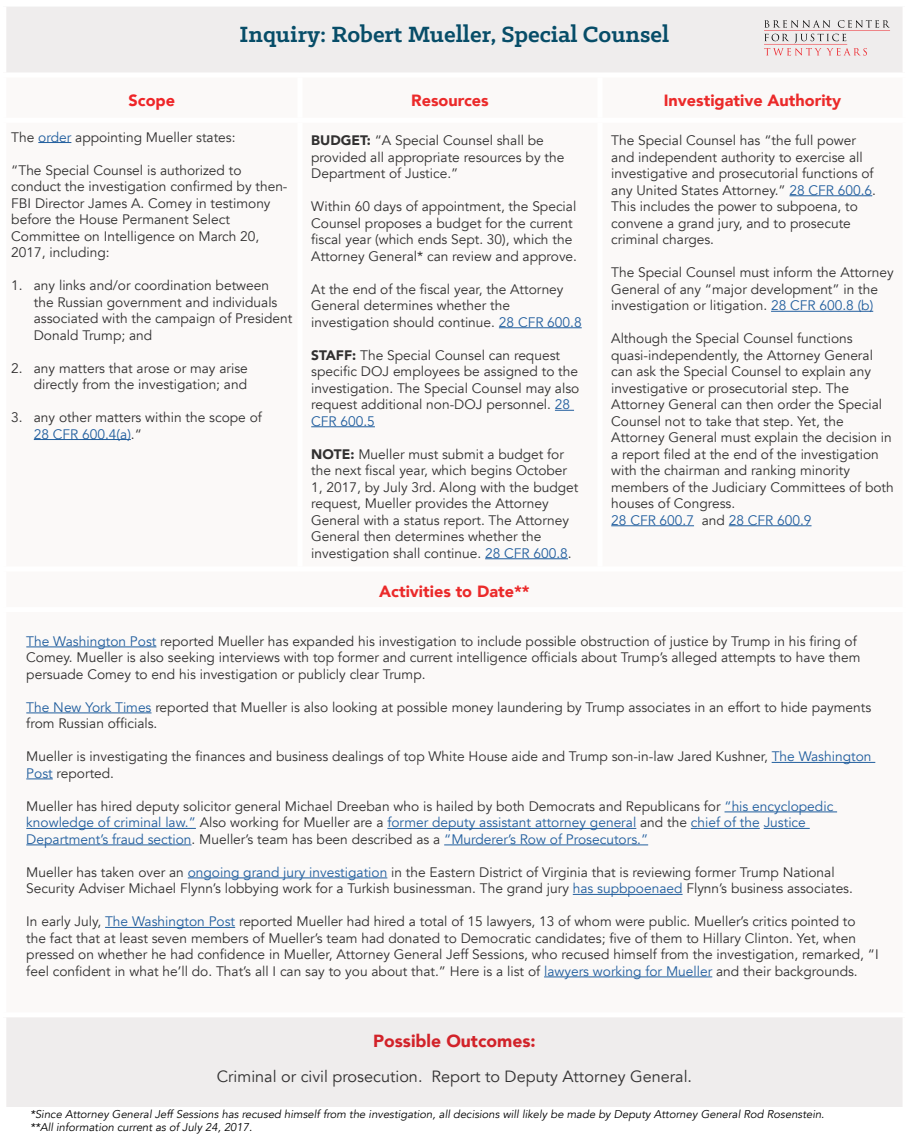
<style>
.page{position:relative;width:910px;height:1135px;background:#fff}
.page>*{position:absolute;margin:0;border:0;box-sizing:border-box;transform-origin:0 0}
.t1{font:700 25px "Klinic Slab";color:#074d68}
.t2{font:900 17.5px "Avenir";color:#d2232a}
.t3{font:16.25px "Avenir";color:#313030}
.t4{font:900 16.25px "Avenir";color:#eb2a2a}
.t5{font:900 16.25px "Avenir";color:#ee2528}
.t6{font:13.75px/16.5px "Avenir";color:#313030}
.t7{font:italic 11.25px/13.5px "Avenir";color:#000}
.s1{color:#215e9e}
.s2{font-weight:900}
</style>
<div class="page">
<div style="left:4px;top:4px;width:901px;height:71px;background:#efeded"></div>
<div style="left:4px;top:1015px;width:901px;height:95px;background:#efeded"></div>
<div style="left:1px;top:2px;width:299px;height:5px;background:#fff"></div>
<div style="left:1px;top:7px;width:5px;height:66px;background:#fff"></div>
<div style="left:300px;top:2px;width:300px;height:5px;background:#fff"></div>
<div style="left:600px;top:2px;width:308px;height:5px;background:#fff"></div>
<div style="left:903px;top:7px;width:5px;height:66px;background:#fff"></div>
<div style="left:1px;top:73px;width:299px;height:5px;background:#fff"></div>
<div style="left:300px;top:73px;width:300px;height:5px;background:#fff"></div>
<div style="left:600px;top:73px;width:308px;height:5px;background:#fff"></div>
<div style="left:1px;top:1012px;width:299px;height:5px;background:#fff"></div>
<div style="left:1px;top:1017px;width:5px;height:90px;background:#fff"></div>
<div style="left:300px;top:1012px;width:300px;height:5px;background:#fff"></div>
<div style="left:600px;top:1012px;width:308px;height:5px;background:#fff"></div>
<div style="left:903px;top:1017px;width:5px;height:90px;background:#fff"></div>
<div style="left:1px;top:1107px;width:299px;height:5px;background:#fff"></div>
<div style="left:300px;top:1107px;width:300px;height:5px;background:#fff"></div>
<div style="left:600px;top:1107px;width:308px;height:5px;background:#fff"></div>
<hr style="left:38px;top:142px;width:33px;height:1px;background:#215e9e">
<hr style="left:34px;top:439px;width:97px;height:1px;background:#215e9e">
<hr style="left:499px;top:327px;width:83px;height:1px;background:#215e9e">
<svg style="left:555px;top:410px;width:19px;height:1px"></svg>
<hr style="left:311px;top:426px;width:64px;height:1px;background:#215e9e">
<hr style="left:485px;top:558px;width:83px;height:1px;background:#215e9e">
<hr style="left:789px;top:195px;width:83px;height:1px;background:#215e9e">
<hr style="left:771px;top:311px;width:102px;height:1px;background:#215e9e">
<hr style="left:611px;top:525px;width:83px;height:1px;background:#215e9e">
<hr style="left:729px;top:525px;width:83px;height:1px;background:#215e9e">
<hr style="left:26px;top:647px;width:130px;height:1px;background:#215e9e">
<hr style="left:26px;top:713px;width:126px;height:1px;background:#215e9e">
<hr style="left:772px;top:762px;width:103px;height:1px;background:#215e9e">
<svg style="left:26px;top:779px;width:27px;height:1px"></svg>
<hr style="left:725px;top:812px;width:112px;height:1px;background:#215e9e">
<hr style="left:26px;top:828px;width:170px;height:1px;background:#215e9e">
<hr style="left:387px;top:828px;width:249px;height:1px;background:#215e9e">
<hr style="left:691px;top:828px;width:69px;height:1px;background:#215e9e">
<hr style="left:764px;top:828px;width:46px;height:1px;background:#215e9e">
<hr style="left:26px;top:845px;width:166px;height:1px;background:#215e9e">
<hr style="left:444px;top:845px;width:204px;height:1px;background:#215e9e">
<hr style="left:188px;top:878px;width:199px;height:1px;background:#215e9e">
<hr style="left:573px;top:894px;width:110px;height:1px;background:#215e9e">
<hr style="left:105px;top:927px;width:130px;height:1px;background:#215e9e">
<hr style="left:544px;top:977px;width:168px;height:1px;background:#215e9e">
<svg style="left:764px;top:20px;width:66px;height:8px"></svg>
<svg style="left:838px;top:20px;width:52px;height:8px"></svg>
<hr style="left:764px;top:30px;width:126px;height:1px;background:#ed1d24">
<svg style="left:764px;top:34px;width:103px;height:22px"></svg>
<h1 class="t1" style="left:240px;top:18px;width:431px">Inquiry: Robert Mueller, Special Counsel</h1>
<p class="t5" style="left:129px;top:86px;width:48px">Scope</p>
<p class="t4" style="left:411px;top:86px;width:79px">Resources</p>
<p class="t4" style="left:664px;top:86px;width:179px">Investigative Authority</p>
<p class="t6" style="left:11px;top:129px;width:226px">The <span class="s1">order</span> appointing Mueller states:</p>
<p class="t6" style="left:11px;top:162px;width:278px">“The Special Counsel is authorized to conduct the investigation confirmed by then-FBI Director James A. Comey in testimony before the House Permanent Select Committee on Intelligence on March 20, 2017, including:</p>
<p class="t6" style="left:34px;top:277px;width:260px;text-indent:-22px">1. any links and/or coordination between<br>the Russian government and individuals associated with the campaign of President Donald Trump; and</p>
<p class="t6" style="left:11px;top:360px;width:238px;text-align:right">2. any matters that arose or may arise directly from the investigation; and</p>
<p class="t6" style="left:34px;top:409px;width:230px;text-indent:-22px">3. any other matters within the scope of<br><span class="s1">28 CFR 600.4(a)</span>.“</p>
<p class="t6" style="left:611px;top:133px;width:266px">The Special Counsel has “the full power and independent authority to exercise all investigative and prosecutorial functions of any United States Attorney.” <span class="s1">28 CFR 600.6</span>.<br>This includes the power to subpoena, to convene a grand jury, and to prosecute criminal charges.</p>
<p class="t6" style="left:611px;top:265px;width:284px">The Special Counsel must inform the Attorney<br>General of any “major development” in the investigation or litigation. <span class="s1">28 CFR 600.8 (b)</span></p>
<p class="t6" style="left:611px;top:331px;width:284px">Although the Special Counsel functions quasi-independently, the Attorney General can ask the Special Counsel to explain any investigative or prosecutorial step. The Attorney General can then order the Special Counsel not to take that step. Yet, the Attorney General must explain the decision in a report filed at the end of the investigation with the chairman and ranking minority members of the Judiciary Committees of both houses of Congress.<br><span class="s1">28 CFR 600.7</span> and <span class="s1">28 CFR 600.9</span></p>
<p class="t6" style="left:311px;top:133px;width:255px"><span class="s2">BUDGET:</span> “A Special Counsel shall be provided all appropriate resources by the<br>Department of Justice.”</p>
<p class="t6" style="left:311px;top:199px;width:267px">Within 60 days of appointment, the Special Counsel proposes a budget for the current fiscal year (which ends Sept. 30), which the Attorney General* can review and approve.</p>
<p class="t6" style="left:311px;top:281px;width:272px">At the end of the fiscal year, the Attorney<br>General determines whether the investigation should continue. <span class="s1">28 CFR 600.8</span></p>
<p class="t6" style="left:311px;top:347px;width:270px"><span class="s2">STAFF:</span> The Special Counsel can request specific DOJ employees be assigned to the investigation. The Special Counsel may also request additional non-DOJ personnel. <span class="s1">28<br>CFR 600.5</span></p>
<p class="t6" style="left:311px;top:446px;width:269px"><span class="s2">NOTE:</span> Mueller must submit a budget for the next fiscal year, which begins October 1, 2017, by July 3rd. Along with the budget request, Mueller provides the Attorney General with a status report. The Attorney General then determines whether the investigation shall continue. <span class="s1">28 CFR 600.8</span>.</p>
<p class="t4" style="left:379px;top:578px;width:152px">Activities to Date**</p>
<p class="t6" style="left:26px;top:633px;width:836px"><span class="s1">The Washington Post</span> reported Mueller has expanded his investigation to include possible obstruction of justice by Trump in his firing of<br>Comey. Mueller is also seeking interviews with top former and current intelligence officials about Trump’s alleged attempts to have them persuade Comey to end his investigation or publicly clear Trump.</p>
<p class="t6" style="left:26px;top:699px;width:847px"><span class="s1">The New York Times</span> reported that Mueller is also looking at possible money laundering by Trump associates in an effort to hide payments from Russian officials.</p>
<p class="t6" style="left:26px;top:749px;width:847px">Mueller is investigating the finances and business dealings of top White House aide and Trump son-in-law Jared Kushner, <span class="s1">The Washington<br>Post</span> reported.</p>
<p class="t6" style="left:26px;top:798px;width:808px">Mueller has hired deputy solicitor general Michael Dreeban who is hailed by both Democrats and Republicans for <span class="s1">“his encyclopedic knowledge of criminal law.”</span> Also working for Mueller are a <span class="s1">former deputy assistant attorney general</span> and the <span class="s1">chief of the Justice<br>Department’s fraud section</span>. Mueller’s team has been described as a <span class="s1">“Murderer’s Row of Prosecutors.”</span></p>
<p class="t6" style="left:26px;top:864px;width:828px">Mueller has taken over an <span class="s1">ongoing grand jury investigation</span> in the Eastern District of Virginia that is reviewing former Trump National<br>Security Adviser Michael Flynn’s lobbying work for a Turkish businessman. The grand jury <span class="s1">has supbpoenaed</span> Flynn’s business associates.</p>
<p class="t6" style="left:26px;top:914px;width:854px">In early July, <span class="s1">The Washington Post</span> reported Mueller had hired a total of 15 lawyers, 13 of whom were public. Mueller’s critics pointed to the fact that at least seven members of Mueller’s team had donated to Democratic candidates; five of them to Hillary Clinton. Yet, when pressed on whether he had confidence in Mueller, Attorney General Jeff Sessions, who recused himself from the investigation, remarked, “I feel confident in what he’ll do. That’s all I can say to you about that.” Here is a list of <span class="s1">lawyers working for Mueller</span> and their backgrounds.</p>
<p class="t2" style="left:373px;top:1026px;width:164px">Possible Outcomes:</p>
<p class="t3" style="left:217px;top:1066px;width:477px">Criminal or civil prosecution. Report to Deputy Attorney General.</p>
<p class="t7" style="left:30px;top:1107px;width:796px">*Since Attorney General Jeff Sessions has recused himself from the investigation, all decisions will likely be made by Deputy Attorney General Rod Rosenstein. **All information current as of July 24, 2017.</p>
</div>
